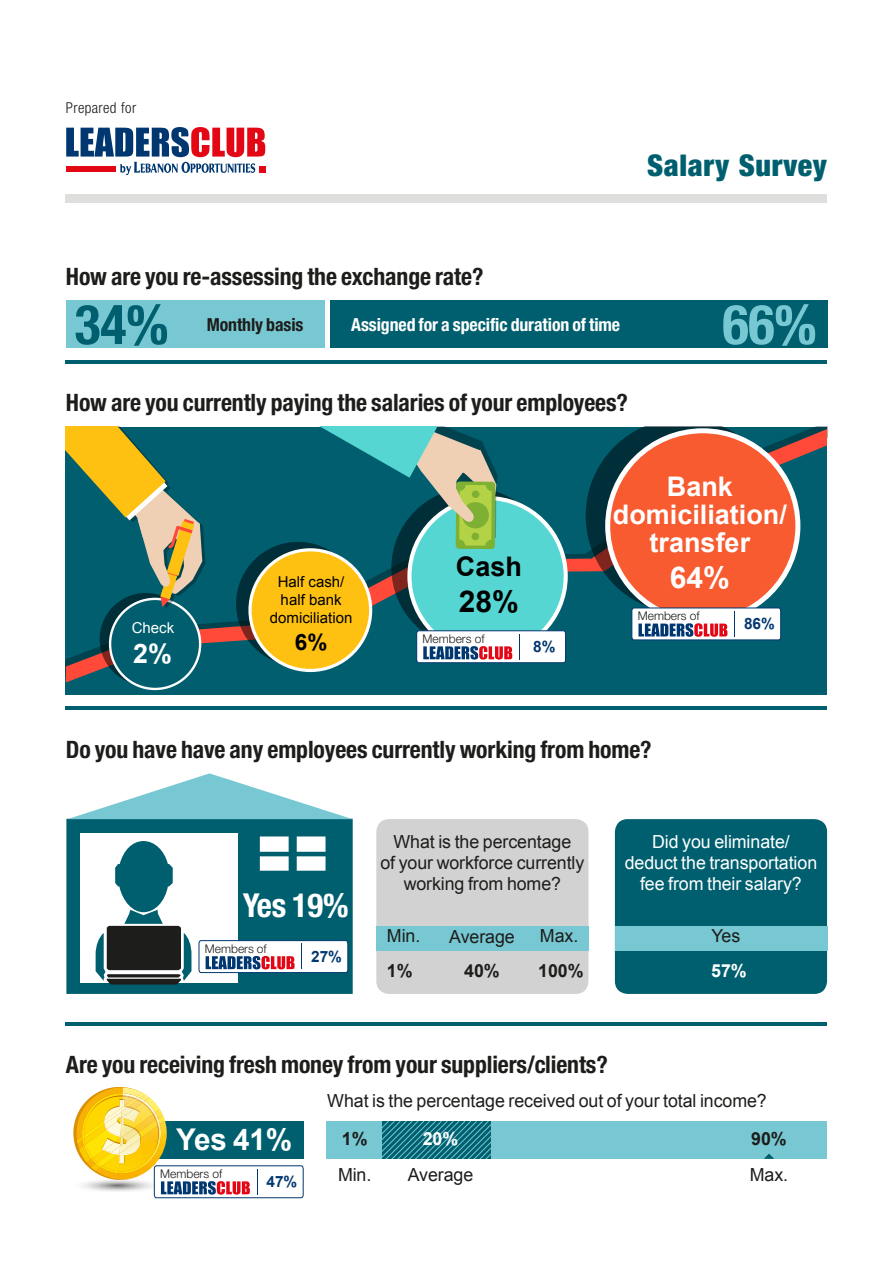
<style>
.page{position:relative;width:893px;height:1263px;background:#fff}
.page>*{position:absolute;margin:0;border:0;box-sizing:border-box;transform-origin:0 0}
.t1{font:700 condensed 55.05px "Helvetica Neue";color:#005f6f}
.t2{font:700 condensed 55.05px "Helvetica Neue";color:#77c8d2}
.t3{font:700 condensed 33px "Helvetica Neue";color:#fff}
.t4{font:900 condensed 30px "Helvetica Neue";letter-spacing:.02em;color:#005f6f}
.t5{font:700 30px "Arial";letter-spacing:-.005em;color:#fff}
.t6{font:700 30px "Arial";color:#000}
.t7{font:700 27px/27.9px "Arial";color:#fff;text-align:center}
.t8{font:700 27px "Arial";color:#000}
.t9{font:700 26.85px "Arial";color:#fff}
.t10{font:700 condensed 24px "Helvetica Neue";letter-spacing:-.005em;color:#1d1d1b}
.t11{font:700 22.5px "Arial";color:#000}
.t12{font:18px/21px "Arial";letter-spacing:-.005em;color:#1d1d1b;text-align:center}
.t13{font:18px/21px "Arial";letter-spacing:-.005em;color:#fff;text-align:center}
.t14{font:700 condensed 18px "Helvetica Neue";letter-spacing:-.005em;color:#fff}
.t15{font:700 18px "Arial";letter-spacing:-.005em;color:#1d1d1b}
.t16{font:700 condensed 18px "Helvetica Neue";letter-spacing:-.005em;color:#1d1d1b}
.t17{font:700 18px "Arial";color:#fff}
.t18{font:700 15.6px "Arial";color:#003770}
.t19{font:15px/18px "Arial";color:#000;text-align:center}
.t20{font:300 condensed 15px "Helvetica Neue";letter-spacing:.025em;color:#1d1d1b}
.t21{font:15px "Arial";color:#fff}
.t22{font:300 12px "Helvetica Neue CE";color:#1d1d1b}
</style>
<div class="page">
<div style="left:326px;top:1121px;width:501px;height:38px;background:#77c8d2"></div>
<svg style="left:382px;top:1121px;width:109px;height:38px"></svg>
<div style="left:66px;top:194px;width:761px;height:8px;background:#dededd"></div>
<svg style="left:66px;top:127px;width:199px;height:48px"></svg>
<hr style="left:66px;top:360px;width:761px;height:4px;background:#005f6f">
<hr style="left:66px;top:706px;width:761px;height:4px;background:#005f6f">
<hr style="left:66px;top:1022px;width:761px;height:3px;background:#005f6f">
<div style="left:330px;top:301px;width:497px;height:47px;background:#005f6f"></div>
<div style="left:66px;top:301px;width:259px;height:47px;background:#77c8d2"></div>
<div style="left:66px;top:427px;width:761px;height:268px;background:#005e6e"></div>
<svg style="left:66px;top:429px;width:761px;height:253px"></svg>
<svg style="left:391px;top:488px;width:161px;height:160px"></svg>
<svg style="left:407px;top:496px;width:161px;height:160px"></svg>
<div style="left:411px;top:500px;width:153px;height:152px;background:#55d6d2;border-radius:50%"></div>
<div style="left:610px;top:433px;width:185px;height:185px;background:#f85b30;border-radius:50%"></div>
<svg style="left:236px;top:542px;width:124px;height:124px"></svg>
<svg style="left:248px;top:548px;width:124px;height:124px"></svg>
<div style="left:252px;top:551px;width:117px;height:118px;background:#fec111;border-radius:50%"></div>
<svg style="left:100px;top:593px;width:92px;height:92px"></svg>
<svg style="left:109px;top:598px;width:92px;height:92px"></svg>
<div style="left:111px;top:600px;width:88px;height:88px;background:#005e6e;border-radius:50%"></div>
<svg style="left:66px;top:427px;width:139px;height:182px"></svg>
<svg style="left:274px;top:427px;width:224px;height:122px"></svg>
<svg style="left:66px;top:818px;width:287px;height:176px;fill:#005f6f"></svg>
<svg style="left:260px;top:836px;width:66px;height:35px"></svg>
<div style="left:80px;top:834px;width:157px;height:149px;background:#fff"></div>
<svg style="left:95px;top:841px;width:96px;height:143px"></svg>
<svg style="left:67px;top:773px;width:286px;height:46px"></svg>
<div style="left:376px;top:819px;width:212px;height:175px;background:#d2d2d2;border-radius:13px"></div>
<div style="left:376px;top:926px;width:212px;height:25px;background:#77c8d2"></div>
<div style="left:615px;top:819px;width:212px;height:175px;background:#005f6f;border-radius:13px"></div>
<div style="left:615px;top:926px;width:212px;height:25px;background:#77c8d2"></div>
<svg style="left:764px;top:1153px;width:10px;height:6px"></svg>
<svg style="left:416px;top:630px;width:150px;height:33px"></svg>
<svg style="left:586px;top:427px;width:195px;height:214px"></svg>
<svg style="left:198px;top:940px;width:151px;height:33px"></svg>
<svg style="left:75px;top:1087px;width:229px;height:111px"></svg>
<p class="t20" style="left:66px;top:99px;width:72px">Prepared for</p>
<p class="t4" style="left:647px;top:147px;width:181px">Salary Survey</p>
<p class="t10" style="left:66px;top:262px;width:419px">How are you re-assessing the exchange rate?</p>
<h1 class="t1" style="left:74px;top:291px;width:96px">34%</h1>
<p class="t16" style="left:207px;top:314px;width:98px">Monthly basis</p>
<p class="t14" style="left:351px;top:314px;width:270px">Assigned for a specific duration of time</p>
<p class="t10" style="left:66px;top:388px;width:564px">How are you currently paying the salaries of your employees?</p>
<h1 class="t2" style="left:723px;top:291px;width:96px">66%</h1>
<p class="t21" style="left:132px;top:618px;width:44px">Check</p>
<p class="t9" style="left:133px;top:636px;width:40px">2%</p>
<p class="t7" style="left:613px;top:474px;width:176px">Bank domiciliation/ transfer</p>
<p class="t8" style="left:456px;top:549px;width:68px">Cash</p>
<p class="t6" style="left:459px;top:582px;width:62px">28%</p>
<p class="t19" style="left:278px;top:573px;width:68px">Half cash/</p>
<p class="t5" style="left:670px;top:558px;width:62px">64%</p>
<p class="t19" style="left:270px;top:591px;width:84px">half bank domiciliation</p>
<p class="t11" style="left:295px;top:627px;width:34px">6%</p>
<p class="t22" style="left:638px;top:609px;width:63px">Members of</p>
<p class="t22" style="left:423px;top:632px;width:63px">Members of</p>
<p class="t18" style="left:533px;top:636px;width:24px">8%</p>
<p class="t18" style="left:744px;top:614px;width:32px">86%</p>
<p class="t10" style="left:66px;top:735px;width:587px">Do you have have any employees currently working from home?</p>
<h2 class="t3" style="left:243px;top:885px;width:107px">Yes 19%</h2>
<p class="t22" style="left:205px;top:941px;width:63px">Members of</p>
<p class="t18" style="left:311px;top:946px;width:32px">27%</p>
<p class="t12" style="left:380px;top:831px;width:205px">What is the percentage<br>of your workforce currently working from home?</p>
<p class="t12" style="left:387px;top:926px;width:35px">Min.</p>
<p class="t15" style="left:387px;top:959px;width:27px">1%</p>
<p class="t12" style="left:540px;top:926px;width:40px">Max.</p>
<p class="t15" style="left:538px;top:959px;width:47px">100%</p>
<p class="t12" style="left:449px;top:926px;width:67px">Average</p>
<p class="t15" style="left:464px;top:959px;width:37px">40%</p>
<p class="t13" style="left:625px;top:831px;width:194px">Did you eliminate/ deduct the transportation fee from their salary?</p>
<p class="t12" style="left:711px;top:926px;width:30px">Yes</p>
<p class="t17" style="left:711px;top:959px;width:37px">57%</p>
<p class="t10" style="left:66px;top:1050px;width:543px">Are you receiving fresh money from your suppliers/clients?</p>
<p class="t12" style="left:327px;top:1090px;width:441px">What is the percentage received out of your total income?</p>
<p class="t5" style="left:176px;top:1120px;width:117px">Yes 41%</p>
<p class="t22" style="left:160px;top:1166px;width:63px">Members of</p>
<p class="t18" style="left:267px;top:1171px;width:32px">47%</p>
<p class="t15" style="left:342px;top:1126px;width:27px">1%</p>
<p class="t12" style="left:338px;top:1164px;width:35px">Min.</p>
<p class="t17" style="left:423px;top:1126px;width:37px">20%</p>
<p class="t12" style="left:408px;top:1164px;width:67px">Average</p>
<p class="t15" style="left:751px;top:1126px;width:37px">90%</p>
<p class="t12" style="left:750px;top:1164px;width:40px">Max.</p>
</div>
